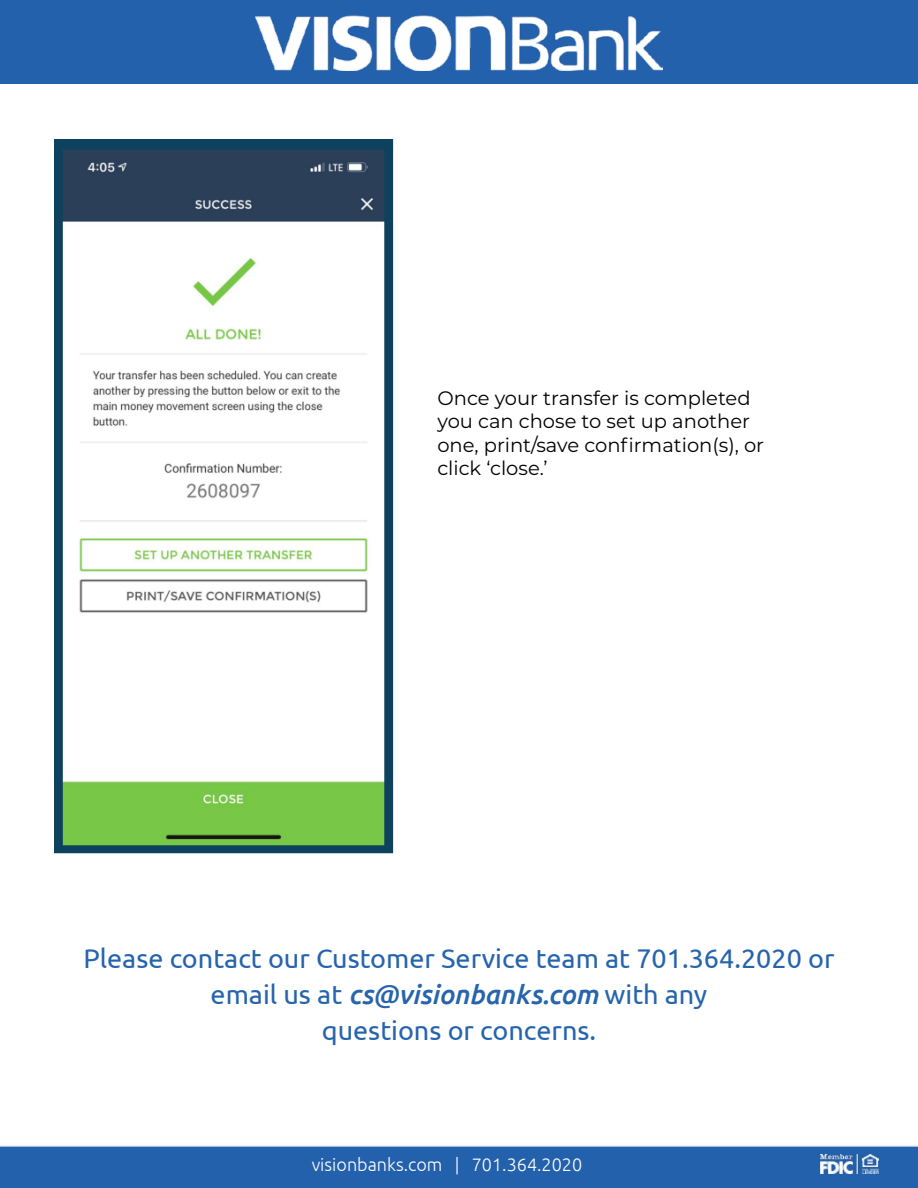
<style>
.page{position:relative;width:918px;height:1188px;background:#fff}
.page>*{position:absolute;margin:0;border:0;box-sizing:border-box;transform-origin:0 0}
.t1{font:27px/36px "Ubuntu";color:#2664ad;text-align:center}
.t2{font:19.5px/23.4px "Montserrat";color:#000}
.t3{font:300 18px "Ubuntu";color:#fff}
.s1{font-weight:500;font-style:italic}
</style>
<div class="page">
<img style="left:54px;top:140px;width:339px;height:714px">
<div style="left:0;top:0;width:918px;height:83px;background:#2461ac"></div>
<img style="left:256px;top:15px;width:406px;height:56px">
<div style="left:0;top:1145px;width:918px;height:43px;background:#2461ac"></div>
<img style="left:821px;top:1154px;width:58px;height:19px">
<p class="t2" style="left:437px;top:385px;width:328px">Once your transfer is completed you can chose to set up another one, print/save confirmation(s), or click ‘close.’</p>
<p class="t1" style="left:83px;top:940px;width:753px">Please contact our Customer Service team at 701.364.2020 or email us at <span class="s1">cs@visionbanks.com</span> with any<br>questions or concerns.</p>
<p class="t3" style="left:312px;top:1154px;width:272px">visionbanks.com | 701.364.2020</p>
</div>
